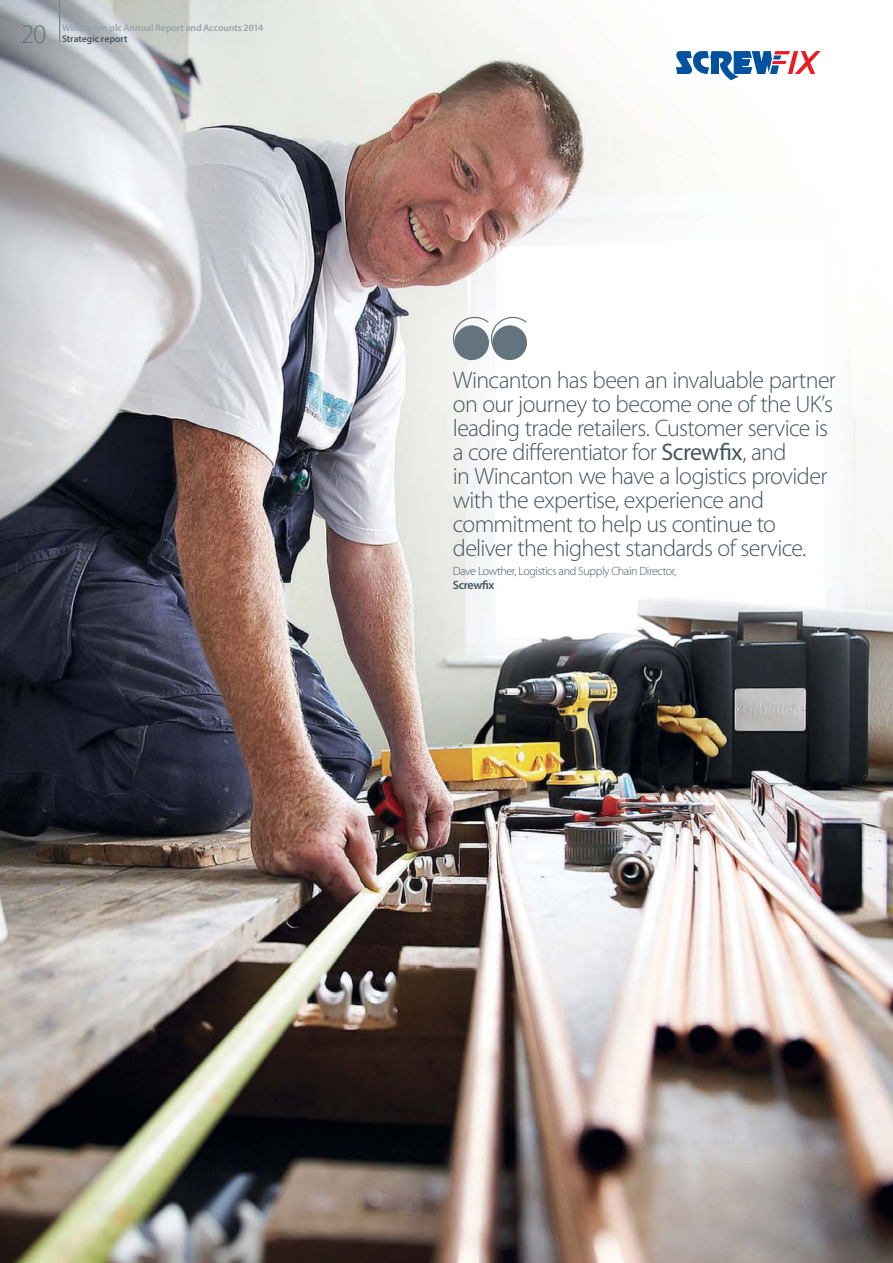
<style>
.page{position:relative;width:893px;height:1263px;background:#fff}
.page>*{position:absolute;margin:0;border:0;box-sizing:border-box;transform-origin:0 0}
.t1{font:300 27px "Myriad Pro";color:#64747f}
.t2{font:300 24px/24px "Myriad Pro";letter-spacing:-.03em;color:#455560}
.t3{font:300 12px "Myriad Pro";letter-spacing:-.03em;color:#455560}
.t4{font:600 12px "Myriad Pro";letter-spacing:-.03em;color:#455560}
.t5{font:600 9.75px "Myriad Pro";letter-spacing:-.005em;color:#95a2ab}
.t6{font:600 9.75px "Myriad Pro";letter-spacing:-.005em;color:#455560}
.s1{font-weight:400}
</style>
<div class="page">
<img style="left:0;top:0;width:893px;height:1263px">
<div style="left:493px;top:326px;width:34px;height:34px;background:#64747f;border-radius:50%"></div>
<div style="left:492px;top:325px;width:35px;height:35px;border:1px solid #64747f;border-radius:50%"></div>
<div style="left:455px;top:326px;width:33px;height:34px;background:#64747f;border-radius:50%"></div>
<div style="left:454px;top:325px;width:35px;height:35px;border:1px solid #64747f;border-radius:50%"></div>
<svg style="left:449px;top:315px;width:79px;height:42px"></svg>
<div style="left:667px;top:43px;width:162px;height:42px;background:#fff"></div>
<svg style="left:676px;top:51px;width:145px;height:29px"></svg>
<hr style="left:59px;top:0;width:1px;height:43px;background:#64747f">
<p class="t1" style="left:21px;top:23px;width:27px">20</p>
<p class="t5" style="left:62px;top:24px;width:203px">Wincanton plc Annual Report and Accounts 2014</p>
<p class="t6" style="left:62px;top:35px;width:67px">Strategic report</p>
<p class="t2" style="left:453px;top:370px;width:385px">Wincanton has been an invaluable partner on our journey to become one of the UK’s leading trade retailers. Customer service is a core differentiator for <span class="s1">Screwfix</span>, and<br>in Wincanton we have a logistics provider with the expertise, experience and commitment to help us continue to deliver the highest standards of service.</p>
<p class="t3" style="left:453px;top:567px;width:225px">Dave Lowther, Logistics and Supply Chain Director,</p>
<p class="t4" style="left:453px;top:580px;width:43px">Screwfix</p>
</div>
